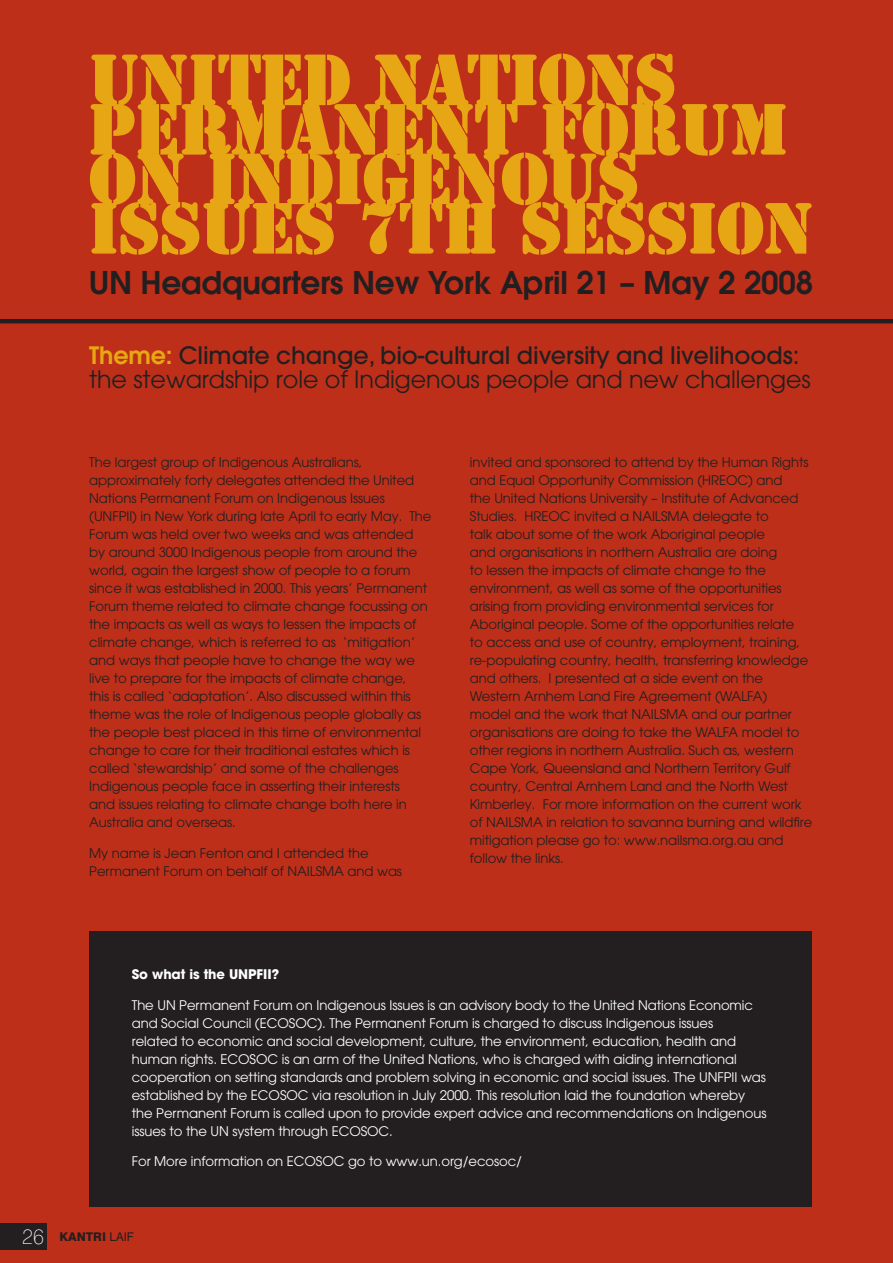
<style>
.page{position:relative;width:893px;height:1263px;background:#be2f1a}
.page>*{position:absolute;margin:0;border:0;box-sizing:border-box;transform-origin:0 0}
.t1{font:65.55px/49.5px "Stencil Std";color:#e7a614}
.t2{font:600 31.2px "Avant Garde";letter-spacing:-.005em;color:#231f20}
.t3{font:23.85px/24px "Avant Garde";letter-spacing:-.005em;color:#231f20}
.t4{font:13.2px/18px "Avant Garde";letter-spacing:-.005em;color:#231f20}
.t5{font:13.2px/18px "Avant Garde";letter-spacing:-.005em;color:#fff}
.t6{font:700 13.2px "Avant Garde";letter-spacing:-.005em;color:#fff}
.t7{font:800 12px "Swiss 721 BT";color:#231f20}
.s1{font-weight:600;color:#e7a613}
.s2{font-weight:500}
.s3{font-weight:100;font-size:21px;color:#fff}
.s4{font-weight:400}
</style>
<div class="page">
<hr style="left:0;top:319px;width:893px;height:4px;background:#231f20">
<svg style="left:90px;top:53px;width:722px;height:202px"></svg>
<div style="left:89px;top:931px;width:723px;height:276px;background:#231f20"></div>
<div style="left:0;top:1223px;width:47px;height:27px;background:#231f20"></div>
<h1 class="t1" style="left:89px;top:57px;width:725px">UNITED NATIONS<br>PERMANENT FORUM<br>ON INDIGENOUS<br>ISSUES 7TH SESSION</h1>
<h2 class="t2" style="left:89px;top:271px;width:725px">UN Headquarters New York April 21 – May 2 2008</h2>
<h3 class="t3" style="left:89px;top:345px;width:723px"><span class="s1">Theme:</span> <span class="s2">Climate change, bio-cultural diversity and livelihoods: </span>the stewardship role of Indigenous people and new challenges</h3>
<p class="t4" style="left:89px;top:455px;width:344px">The largest group of Indigenous Australians, approximately forty delegates attended the United Nations Permanent Forum on Indigenous Issues (UNFPII) in New York during late April to early May. The Forum was held over two weeks and was attended by around 3000 Indigenous people from around the world, again the largest show of people to a forum since it was established in 2000. This years’ Permanent Forum theme related to climate change focussing on the impacts as well as ways to lessen the impacts of climate change, which is referred to as ‘mitigation’ and ways that people have to change the way we live to prepare for the impacts of climate change,<br>this is called ‘adaptation’. Also discussed within this theme was the role of Indigenous people globally as the people best placed in this time of environmental change to care for their traditional estates which is called ‘stewardship’ and some of the challenges Indigenous people face in asserting their interests<br>and issues relating to climate change both here in Australia and overseas.</p>
<p class="t4" style="left:89px;top:846px;width:314px">My name is Jean Fenton and I attended the<br>Permanent Forum on behalf of NAILSMA and was</p>
<p class="t4" style="left:470px;top:455px;width:344px">invited and sponsored to attend by the Human Rights and Equal Opportunity Commission (HREOC) and<br>the United Nations University – Institute of Advanced Studies. HREOC invited a NAILSMA delegate to<br>talk about some of the work Aboriginal people<br>and organisations in northern Australia are doing<br>to lessen the impacts of climate change to the environment, as well as some of the opportunities arising from providing environmental services for Aboriginal people. Some of the opportunities relate<br>to access and use of country, employment, training, re-populating country, health, transferring knowledge and others. I presented at a side event on the Western Arnhem Land Fire Agreement (WALFA)<br>model and the work that NAILSMA and our partner organisations are doing to take the WALFA model to other regions in northern Australia. Such as, western Cape York, Queensland and Northern Territory Gulf country, Central Arnhem Land and the North West Kimberley. For more information on the current work of NAILSMA in relation to savanna burning and wildfire mitigation please go to: www.nailsma.org.au and follow the links.</p>
<p class="t6" style="left:132px;top:969px;width:149px">So what is the UNPFII?</p>
<p class="t5" style="left:132px;top:997px;width:636px">The UN Permanent Forum on Indigenous Issues is an advisory body to the United Nations Economic and Social Council (ECOSOC). The Permanent Forum is charged to discuss Indigenous issues<br>related to economic and social development, culture, the environment, education, health and human rights. ECOSOC is an arm of the United Nations, who is charged with aiding international cooperation on setting standards and problem solving in economic and social issues. The UNFPII was established by the ECOSOC via resolution in July 2000. This resolution laid the foundation whereby the Permanent Forum is called upon to provide expert advice and recommendations on Indigenous issues to the UN system through ECOSOC.</p>
<p class="t5" style="left:132px;top:1154px;width:392px">For More information on ECOSOC go to www.un.org/ecosoc/</p>
<p class="t7" style="left:22px;top:1231px;width:113px"><span class="s3">26</span> KANTRI <span class="s4">LAIF</span></p>
</div>
